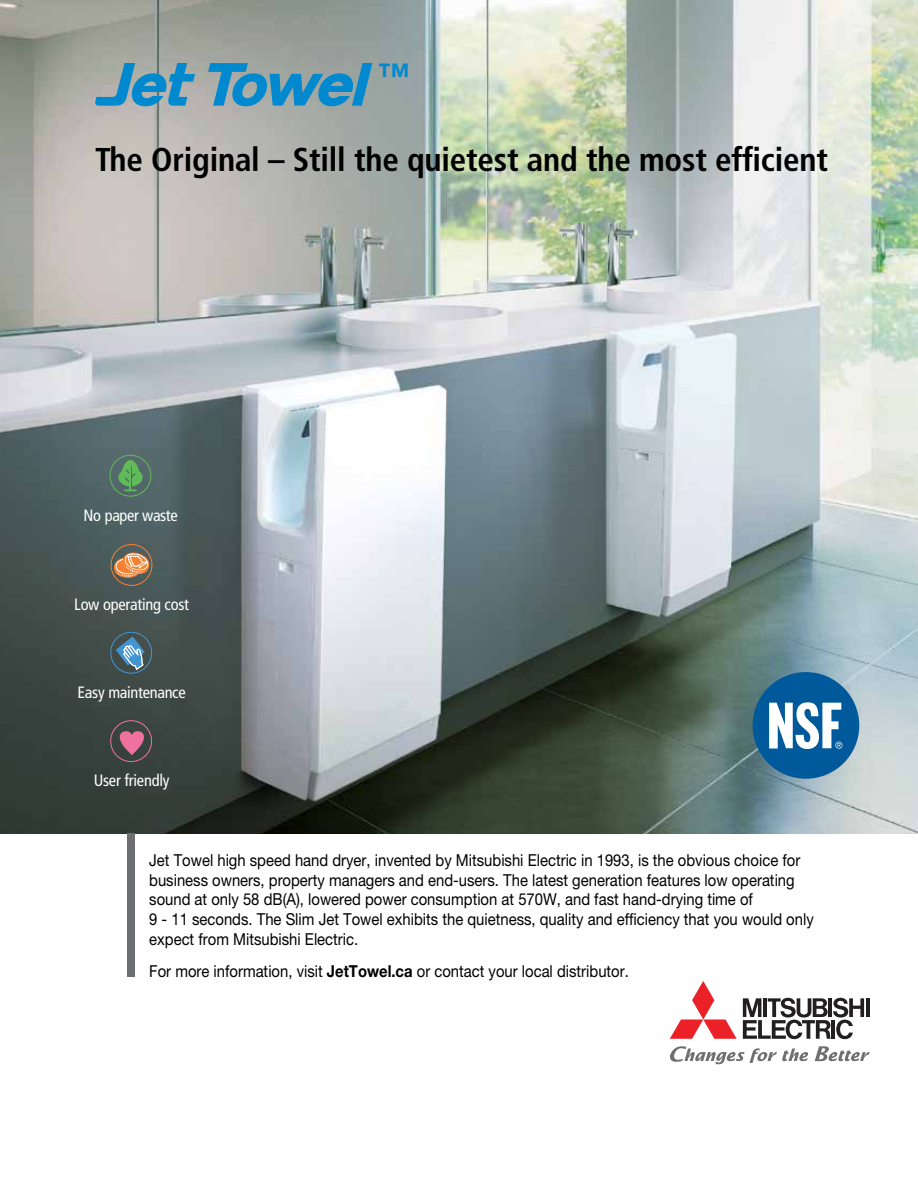
<style>
.page{position:relative;width:918px;height:1188px;background:#fff}
.page>*{position:absolute;margin:0;border:0;box-sizing:border-box;transform-origin:0 0}
.t1{font:700 condensed 33px "Frutiger";letter-spacing:-.005em;color:#000}
.t2{font:900 19.05px "Avenir";color:#0089cf}
.t3{font:16.5px/19.8px "Helvetica Neue LT Pro";color:#000;scale:.9 1}
.t4{font:condensed 16.35px "Frutiger";letter-spacing:-.015em;color:#fff}
.s1{font-weight:700}
</style>
<div class="page">
<img style="left:0;top:0;width:918px;height:833px">
<div style="left:753px;top:672px;width:106px;height:107px;background:#00599b;border-radius:50%"></div>
<svg style="left:769px;top:702px;width:73px;height:47px"></svg>
<div style="left:127px;top:833px;width:8px;height:143px;background:#6d6e71"></div>
<svg style="left:815px;top:1046px;width:55px;height:15px"></svg>
<svg style="left:670px;top:1046px;width:138px;height:18px"></svg>
<svg style="left:670px;top:981px;width:67px;height:58px"></svg>
<hr style="left:866px;top:998px;width:3px;height:19px;background:#231f20">
<svg style="left:743px;top:998px;width:121px;height:41px"></svg>
<div style="left:111px;top:544px;width:41px;height:42px;border:1px solid #f48131;border-radius:50%"></div>
<svg style="left:114px;top:552px;width:36px;height:26px"></svg>
<div style="left:110px;top:632px;width:42px;height:42px;border:1px solid #4494d1;border-radius:50%"></div>
<svg style="left:116px;top:637px;width:44px;height:49px;background:#4e6772"></svg>
<div style="left:110px;top:720px;width:42px;height:42px;border:1px solid #ee729d;border-radius:50%"></div>
<svg style="left:120px;top:731px;width:24px;height:24px"></svg>
<div style="left:110px;top:455px;width:41px;height:42px;border:1px solid #60bc56;border-radius:50%"></div>
<svg style="left:118px;top:460px;width:25px;height:31px"></svg>
<svg style="left:208px;top:63px;width:164px;height:43px;background:#5097b8"></svg>
<svg style="left:95px;top:63px;width:100px;height:43px;background:#5f9db9"></svg>
<p class="t2" style="left:379px;top:54px;width:31px">TM</p>
<h1 class="t1" style="left:95px;top:140px;width:734px">The Original – Still the quietest and the most efficient</h1>
<p class="t4" style="left:83px;top:506px;width:96px">No paper waste</p>
<p class="t4" style="left:74px;top:595px;width:116px">Low operating cost</p>
<p class="t4" style="left:78px;top:683px;width:110px">Easy maintenance</p>
<p class="t4" style="left:94px;top:771px;width:77px">User friendly</p>
<p class="t3" style="left:149px;top:850px;width:740px">Jet Towel high speed hand dryer, invented by Mitsubishi Electric in 1993, is the obvious choice for business owners, property managers and end-users. The latest generation features low operating sound at only 58 dB(A), lowered power consumption at 570W, and fast hand-drying time of<br>9 - 11 seconds. The Slim Jet Towel exhibits the quietness, quality and efficiency that you would only expect from Mitsubishi Electric.</p>
<p class="t3" style="left:149px;top:961px;width:534px">For more information, visit <span class="s1">JetTowel.ca</span> or contact your local distributor.</p>
</div>
